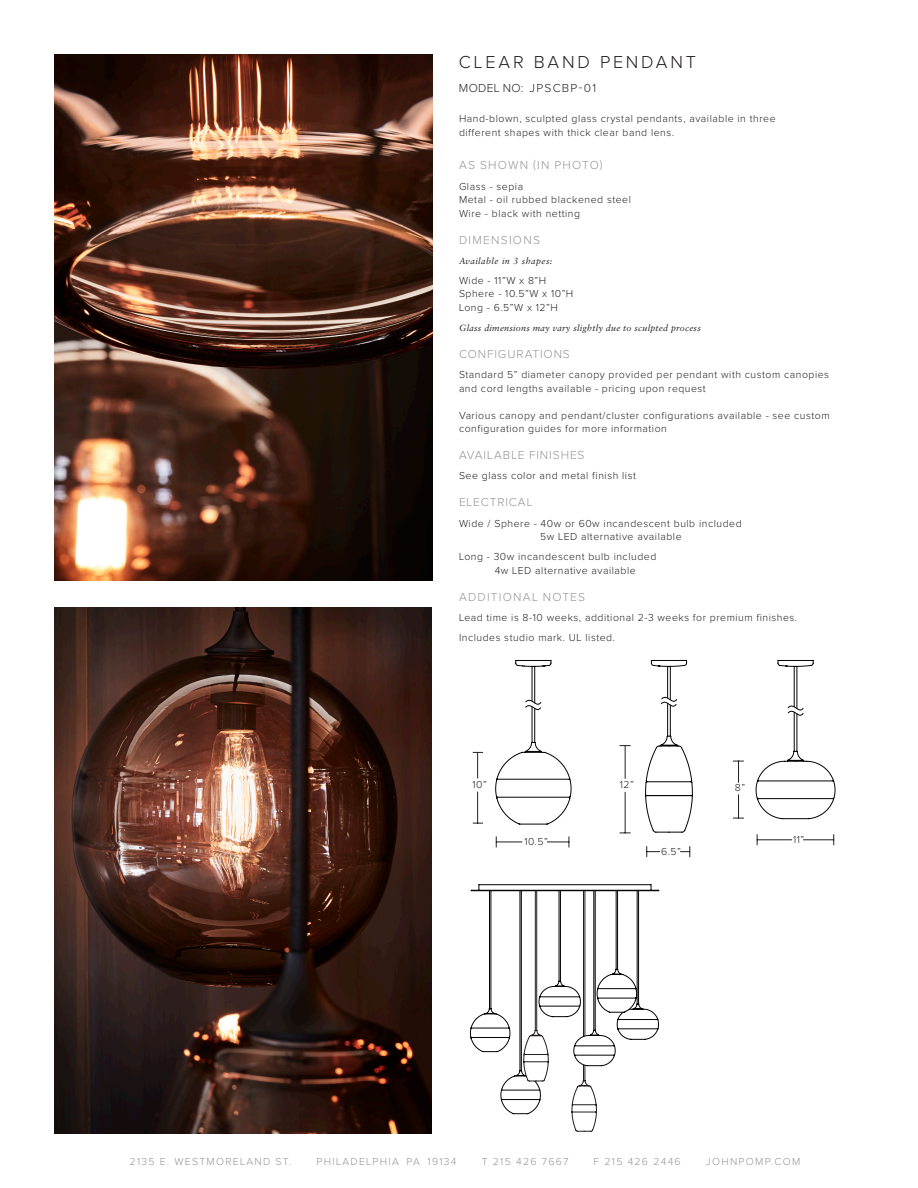
<style>
.page{position:relative;width:918px;height:1188px;background:#fff}
.page>*{position:absolute;margin:0;border:0;box-sizing:border-box;transform-origin:0 0}
.t1{font:300 18px "Proxima Nova";letter-spacing:.16em;color:#231f20}
.BODY_COPY_1{font:300 12px "Proxima Nova";letter-spacing:.075em;color:#959598}
.SUB_HEAD{font:300 12px "Proxima Nova";letter-spacing:.105em;color:#959598}
.t2{font:300 12px "Proxima Nova";letter-spacing:.095em;color:#231f20}
.BODY_COPY_1-2{font:300 12px "Proxima Nova";letter-spacing:.105em;color:#959598}
.BODY_COPY_1-3{font:300 10.5px/13.5px "Proxima Nova";letter-spacing:.05em;color:#231f20}
.t3{font:300 10.5px "Proxima Nova";letter-spacing:.12em;color:#959598}
.BOLD_SUB_HEAD{font:300 10.5px "Proxima Nova";letter-spacing:.05em;color:#231f20}
.BODY_COPY_1-4{font:italic 9px "Sabon LT Pro";letter-spacing:.025em;color:#231f20}
.BODY_COPY_1-5{font:italic 9px "Sabon LT Pro";letter-spacing:.05em;color:#231f20}
</style>
<div class="page">
<img style="left:54px;top:608px;width:378px;height:525px">
<img style="left:54px;top:54px;width:378px;height:526px">
<svg style="left:495px;top:660px;width:340px;height:173px"></svg>
<hr style="left:803px;top:840px;width:31px;height:1px;background:#231f20">
<hr style="left:757px;top:840px;width:35px;height:1px;background:#231f20">
<svg style="left:496px;top:837px;width:26px;height:10px"></svg>
<svg style="left:547px;top:837px;width:23px;height:10px"></svg>
<svg style="left:646px;top:846px;width:14px;height:11px"></svg>
<svg style="left:680px;top:846px;width:11px;height:11px"></svg>
<svg style="left:733px;top:795px;width:11px;height:24px"></svg>
<svg style="left:733px;top:761px;width:11px;height:21px"></svg>
<hr style="left:625px;top:746px;width:1px;height:32px;background:#231f20">
<hr style="left:625px;top:792px;width:1px;height:41px;background:#231f20">
<hr style="left:477px;top:792px;width:1px;height:31px;background:#231f20">
<svg style="left:473px;top:752px;width:10px;height:26px"></svg>
<svg style="left:525px;top:696px;width:16px;height:18px"></svg>
<svg style="left:661px;top:693px;width:16px;height:18px"></svg>
<svg style="left:788px;top:702px;width:16px;height:18px"></svg>
<hr style="left:479px;top:884px;width:172px;height:1px;background:#040503">
<svg style="left:470px;top:885px;width:189px;height:247px"></svg>
<p class="t1" style="left:459px;top:54px;width:238px">CLEAR BAND PENDANT</p>
<p class="t2" style="left:459px;top:82px;width:139px">MODEL NO: JPSCBP-01</p>
<p class="BODY_COPY_1-3" style="left:459px;top:112px;width:318px">Hand-blown, sculpted glass crystal pendants, available in three</p>
<p class="BODY_COPY_1-3" style="left:459px;top:126px;width:217px">different shapes with thick clear band lens.</p>
<p class="SUB_HEAD" style="left:459px;top:160px;width:145px">AS SHOWN (IN PHOTO)</p>
<p class="BODY_COPY_1-3" style="left:459px;top:180px;width:66px">Glass - sepia</p>
<p class="BODY_COPY_1-3" style="left:459px;top:193px;width:173px">Metal - oil rubbed blackened steel</p>
<p class="BODY_COPY_1-3" style="left:459px;top:207px;width:123px">Wire - black with netting</p>
<p class="SUB_HEAD" style="left:459px;top:234px;width:82px">DIMENSIONS</p>
<p class="BODY_COPY_1-5" style="left:459px;top:255px;width:95px">Available in 3 shapes:</p>
<p class="BODY_COPY_1-3" style="left:459px;top:274px;width:116px">Wide - 11”W x 8”H<br>Sphere - 10.5”W x 10”H</p>
<p class="BODY_COPY_1-3" style="left:459px;top:301px;width:100px">Long - 6.5”W x 12”H</p>
<p class="BODY_COPY_1-4" style="left:459px;top:322px;width:243px">Glass dimensions may vary slightly due to sculpted process</p>
<p class="BODY_COPY_1" style="left:459px;top:349px;width:112px">CONFIGURATIONS</p>
<p class="BODY_COPY_1-3" style="left:459px;top:369px;width:372px">Standard 5” diameter canopy provided per pendant with custom canopies and cord lengths available - pricing upon request</p>
<p class="BODY_COPY_1-3" style="left:459px;top:409px;width:372px">Various canopy and pendant/cluster configurations available - see custom configuration guides for more information</p>
<p class="BODY_COPY_1" style="left:459px;top:450px;width:127px">AVAILABLE FINISHES</p>
<p class="BODY_COPY_1-3" style="left:459px;top:470px;width:178px">See glass color and metal finish list</p>
<p class="BODY_COPY_1" style="left:459px;top:497px;width:75px">ELECTRICAL</p>
<p class="BODY_COPY_1-3" style="left:459px;top:517px;width:284px">Wide / Sphere - 40w or 60w incandescent bulb included</p>
<p class="BODY_COPY_1-3" style="left:540px;top:530px;width:143px">5w LED alternative available</p>
<p class="BODY_COPY_1-3" style="left:459px;top:551px;width:199px">Long - 30w incandescent bulb included</p>
<p class="BODY_COPY_1-3" style="left:495px;top:564px;width:143px">4w LED alternative available</p>
<p class="BODY_COPY_1-2" style="left:459px;top:591px;width:128px">ADDITIONAL NOTES</p>
<p class="BODY_COPY_1-3" style="left:459px;top:611px;width:340px">Lead time is 8-10 weeks, additional 2-3 weeks for premium finishes.</p>
<p class="BODY_COPY_1-3" style="left:459px;top:631px;width:158px">Includes studio mark. UL listed.</p>
<p class="BOLD_SUB_HEAD" style="left:472px;top:780px;width:16px">10”</p>
<p class="BOLD_SUB_HEAD" style="left:620px;top:780px;width:16px">12”</p>
<p class="BOLD_SUB_HEAD" style="left:524px;top:837px;width:25px">10.5”</p>
<p class="BOLD_SUB_HEAD" style="left:661px;top:847px;width:21px">6.5”</p>
<p class="BOLD_SUB_HEAD" style="left:735px;top:783px;width:12px">8”</p>
<p class="BOLD_SUB_HEAD" style="left:793px;top:834px;width:13px">11”</p>
<p class="t3" style="left:130px;top:1156px;width:163px">2135 E. WESTMORELAND ST.</p>
<p class="t3" style="left:317px;top:1156px;width:142px">PHILADELPHIA PA 19134</p>
<p class="t3" style="left:482px;top:1156px;width:88px">T 215 426 7667</p>
<p class="t3" style="left:594px;top:1156px;width:89px">F 215 426 2446</p>
<p class="t3" style="left:706px;top:1156px;width:96px">JOHNPOMP.COM</p>
</div>
